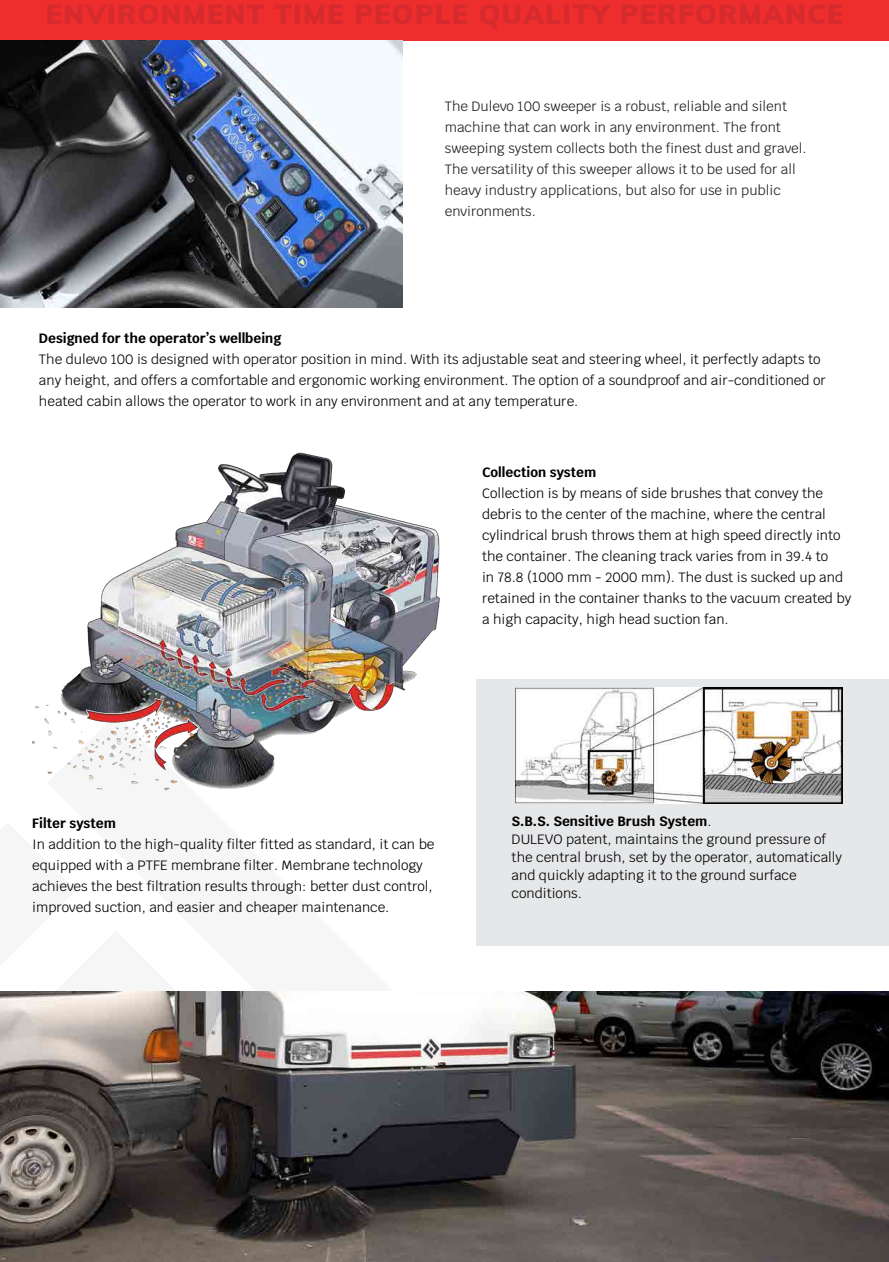
<style>
.page{position:relative;width:889px;height:1262px;background:#fff}
.page>*{position:absolute;margin:0;border:0;box-sizing:border-box;transform-origin:0 0}
.t1{font:900 27px "Muli";letter-spacing:.05em;color:#d62b2e}
.t2{font:13.5px/21px "Krub";color:#000}
.t3{font:13.5px/21px "Krub";color:#040503}
.t4{font:13.5px/21px "Krub";color:#231f20}
.t5{font:700 13.5px "Krub";color:#000}
.s1{font-weight:700}
.s2{font-weight:400}
</style>
<div class="page">
<div style="left:0;top:0;width:889px;height:41px;background:#ee2d2d"></div>
<img style="left:0;top:41px;width:402px;height:266px">
<img style="left:0;top:992px;width:889px;height:270px">
<img style="left:32px;top:452px;width:408px;height:339px">
<div style="left:476px;top:679px;width:413px;height:266px;background:#e6e7e9"></div>
<img style="left:515px;top:687px;width:327px;height:117px">
<h1 class="t1" style="left:46px;top:-5px;width:799px">ENVIRONMENT TIME PEOPLE QUALITY PERFORMANCE</h1>
<p class="t4" style="left:445px;top:95px;width:363px">The Dulevo 100 sweeper is a robust, reliable and silent machine that can work in any environment. The front sweeping system collects both the finest dust and gravel.<br>The versatility of this sweeper allows it to be used for all heavy industry applications, but also for use in public environments.</p>
<p class="t5" style="left:39px;top:331px;width:244px">Designed for the operator’s wellbeing</p>
<p class="t3" style="left:39px;top:349px;width:788px">The dulevo 100 is designed with operator position in mind. With its adjustable seat and steering wheel, it perfectly adapts to any height, and offers a comfortable and ergonomic working environment. The option of a soundproof and air-conditioned or heated cabin allows the operator to work in any environment and at any temperature.</p>
<p class="t2" style="left:482px;top:462px;width:371px"><span class="s1">Collection system<br></span>Collection is by means of side brushes that convey the debris to the center of the machine, where the central cylindrical brush throws them at high speed directly into the container. The cleaning track varies from in 39.4 to<br>in 78.8 (1000 mm - 2000 mm). The dust is sucked up and retained in the container thanks to the vacuum created by a high capacity, high head suction fan.</p>
<p class="t5" style="left:32px;top:815px;width:85px">Filter system</p>
<p class="t2" style="left:32px;top:833px;width:404px">In addition to the high-quality filter fitted as standard, it can be equipped with a PTFE membrane filter. Membrane technology achieves the best filtration results through: better dust control, improved suction, and easier and cheaper maintenance.</p>
<p class="t5" style="left:511px;top:813px;width:201px">S.B.S. Sensitive Brush System<span class="s2">.</span></p>
<p class="t2" style="left:511px;top:830px;width:332px;line-height:18px">DULEVO patent, maintains the ground pressure of the central brush, set by the operator, automatically and quickly adapting it to the ground surface conditions.</p>
</div>
